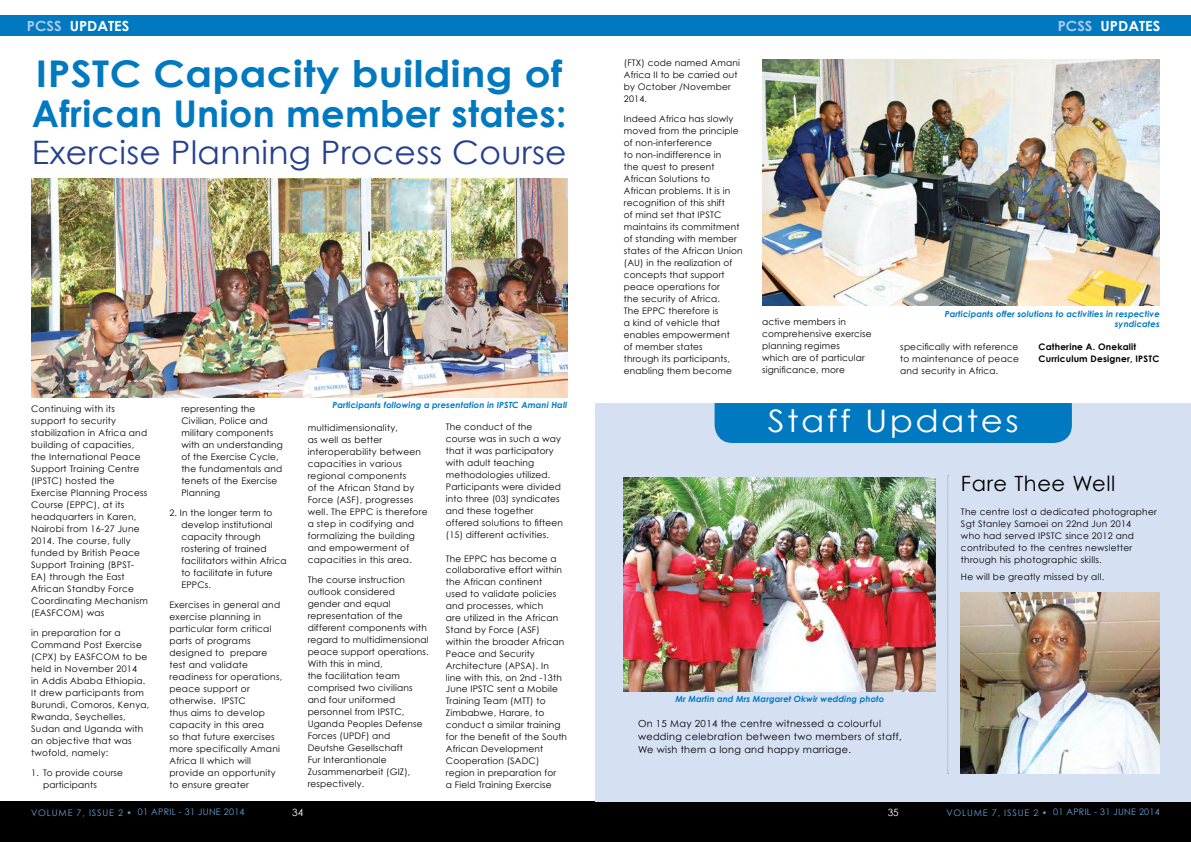
<style>
.page{position:relative;width:1191px;height:842px;background:#fff}
.page>*{position:absolute;margin:0;border:0;box-sizing:border-box;transform-origin:0 0}
.t1{font:700 36.8px/40px "Century Gothic";letter-spacing:.01em;color:#0079c1;scale:1.1 1}
.t2{font:32.4px "Century Gothic";letter-spacing:.01em;color:#24408e}
.t3{font:31px "Century Gothic";letter-spacing:.07em;color:#fff;scale:1.1 1}
.t4{font:21px "Century Gothic";letter-spacing:.03em;color:#000}
.t5{font:700 14px "Century Gothic";color:#fff;scale:1.04 1}
.t6{font:10px "Century Gothic";color:#fff}
.t7{font:9.7px/13px "Century Gothic";letter-spacing:.03em;color:#000}
.t8{font:9px/12px "Century Gothic";letter-spacing:.02em;color:#000}
.t9{font:9px "Century Gothic";letter-spacing:.03em;color:#6ba1d6}
.t10{font:700 9px/12px "Century Gothic";letter-spacing:.02em;color:#000}
.t11{font:italic 700 8.5px/10.2px "Century Gothic";letter-spacing:.01em;color:#0079c1;text-align:right}
.s1{color:#b1c9e8}
</style>
<div class="page">
<div style="left:0;top:801px;width:595px;height:41px;background:#000"></div>
<div style="left:595px;top:801px;width:596px;height:41px;background:#000"></div>
<div style="left:0;top:15px;width:595px;height:20px;background:#0079c1"></div>
<div style="left:595px;top:15px;width:596px;height:20px;background:#0079c1"></div>
<img style="left:31px;top:179px;width:536px;height:218px">
<img style="left:762px;top:60px;width:397px;height:245px">
<div style="left:595px;top:403px;width:596px;height:398px;background:#d5e0f3"></div>
<div style="left:714px;top:403px;width:357px;height:40px;background:#0079c1"></div>
<img style="left:961px;top:592px;width:198px;height:181px">
<img style="left:624px;top:477px;width:311px;height:214px">
<svg style="left:947px;top:475px;width:1px;height:299px"></svg>
<h3 class="t5" style="left:27px;top:17px;width:100px"><span class="s1">PCSS</span> UPDATES</h3>
<h3 class="t5" style="left:1057px;top:17px;width:100px"><span class="s1">PCSS</span> UPDATES</h3>
<h1 class="t1" style="left:32px;top:53px;width:487px">IPSTC Capacity building of<br>African Union member states:</h1>
<h2 class="t2" style="left:32px;top:133px;width:536px">Exercise Planning Process Course</h2>
<p class="t8" style="left:31px;top:403px;width:118px">Continuing with its support to security stabilization in Africa and building of capacities, the International Peace<br>Support Training Centre (IPSTC) hosted the<br>Exercise Planning Process<br>Course (EPPC), at its headquarters in Karen,<br>Nairobi from 16-27 June<br>2014. The course, fully funded by British Peace<br>Support Training (BPST-<br>EA) through the East<br>African Standby Force<br>Coordinating Mechanism (EASFCOM) was</p>
<p class="t8" style="left:31px;top:627px;width:120px">in preparation for a<br>Command Post Exercise (CPX) by EASFCOM to be held in November 2014<br>in Addis Ababa Ethiopia.<br>It drew participants from<br>Burundi, Comoros, Kenya,<br>Rwanda, Seychelles,<br>Sudan and Uganda with an objective that was twofold, namely:</p>
<p class="t8" style="left:43px;top:767px;width:81px;text-indent:-12px">1. To provide course participants</p>
<p class="t8" style="left:181px;top:403px;width:103px">representing the<br>Civilian, Police and military components with an understanding of the Exercise Cycle, the fundamentals and tenets of the Exercise<br>Planning</p>
<p class="t8" style="left:181px;top:507px;width:107px;text-indent:-12px">2. In the longer term to develop institutional capacity through rostering of trained facilitators within Africa to facilitate in future<br>EPPCs.</p>
<p class="t8" style="left:169px;top:599px;width:114px">Exercises in general and exercise planning in particular form critical parts of programs designed to prepare test and validate readiness for operations, peace support or otherwise. IPSTC<br>thus aims to develop capacity in this area<br>so that future exercises more specifically Amani<br>Africa II which will provide an opportunity to ensure greater</p>
<p class="t11" style="left:333px;top:400px;width:236px">Participants following a presentation in IPSTC Amani Hall</p>
<p class="t8" style="left:308px;top:422px;width:121px">multidimensionality,<br>as well as better interoperability between capacities in various regional components<br>of the African Stand by<br>Force (ASF), progresses well. The EPPC is therefore a step in codifying and formalizing the building and empowerment of capacities in this area.</p>
<p class="t8" style="left:308px;top:574px;width:122px">The course instruction outlook considered gender and equal representation of the different components with regard to multidimensional peace support operations.<br>With this in mind,<br>the facilitation team comprised two civilians and four uniformed personnel from IPSTC,<br>Uganda Peoples Defense<br>Forces (UPDF) and<br>Deutshe Gesellschaft<br>Fur Interantionale<br>Zusammenarbeit (GIZ), respectively.</p>
<p class="t8" style="left:446px;top:421px;width:119px">The conduct of the course was in such a way that it was participatory with adult teaching methodologies utilized.<br>Participants were divided into three (03) syndicates and these together offered solutions to fifteen (15) different activities.</p>
<p class="t8" style="left:446px;top:552px;width:123px">The EPPC has become a collaborative effort within the African continent<br>used to validate policies and processes, which<br>are utilized in the African<br>Stand by Force (ASF) within the broader African<br>Peace and Security<br>Architecture (APSA). In<br>line with this, on 2nd -13th<br>June IPSTC sent a Mobile<br>Training Team (MTT) to<br>Zimbabwe, Harare, to conduct a similar training for the benefit of the South<br>African Development<br>Cooperation (SADC) region in preparation for<br>a Field Training Exercise</p>
<p class="t8" style="left:624px;top:57px;width:117px">(FTX) code named Amani<br>Africa II to be carried out by October /November<br>2014.</p>
<p class="t8" style="left:624px;top:112px;width:120px">Indeed Africa has slowly moved from the principle of non-interference<br>to non-indifference in<br>the quest to present<br>African Solutions to<br>African problems. It is in recognition of this shift<br>of mind set that IPSTC maintains its commitment of standing with member states of the African Union (AU) in the realization of concepts that support peace operations for<br>the security of Africa.<br>The EPPC therefore is<br>a kind of vehicle that enables empowerment<br>of member states<br>through its participants, enabling them become</p>
<p class="t8" style="left:762px;top:316px;width:111px">active members in comprehensive exercise planning regimes<br>which are of particular significance, more</p>
<p class="t11" style="left:945px;top:308px;width:216px">Participants offer solutions to activities in respective syndicates</p>
<p class="t8" style="left:900px;top:340px;width:120px;text-align:justify">specifically with reference to maintenance of peace and security in Africa.</p>
<p class="t10" style="left:1038px;top:340px;width:122px">Catherine A. Onekalit<br>Curriculum Designer, IPSTC</p>
<h3 class="t3" style="left:768px;top:402px;width:229px">Staff Updates</h3>
<h3 class="t4" style="left:961px;top:471px;width:156px">Fare Thee Well</h3>
<p class="t8" style="left:961px;top:505px;width:197px">The centre lost a dedicated photographer Sgt Stanley Samoei on 22nd Jun 2014<br>who had served IPSTC since 2012 and contributed to the centres newsletter through his photographic skills.</p>
<p class="t8" style="left:961px;top:571px;width:145px">He will be greatly missed by all.</p>
<p class="t11" style="left:675px;top:694px;width:210px">Mr Martin and Mrs Margaret Okwir wedding photo</p>
<p class="t7" style="left:638px;top:717px;width:265px">On 15 May 2014 the centre witnessed a colourful wedding celebration between two members of staff,<br>We wish them a long and happy marriage.</p>
<p class="t9" style="left:31px;top:807px;width:215px">Volume 7, Issue 2 • 01 april - 31 june 2014</p>
<p class="t6" style="left:292px;top:806px;width:13px">34</p>
<p class="t6" style="left:887px;top:806px;width:13px">35</p>
<p class="t9" style="left:946px;top:807px;width:215px">Volume 7, Issue 2 • 01 april - 31 june 2014</p>
</div>
